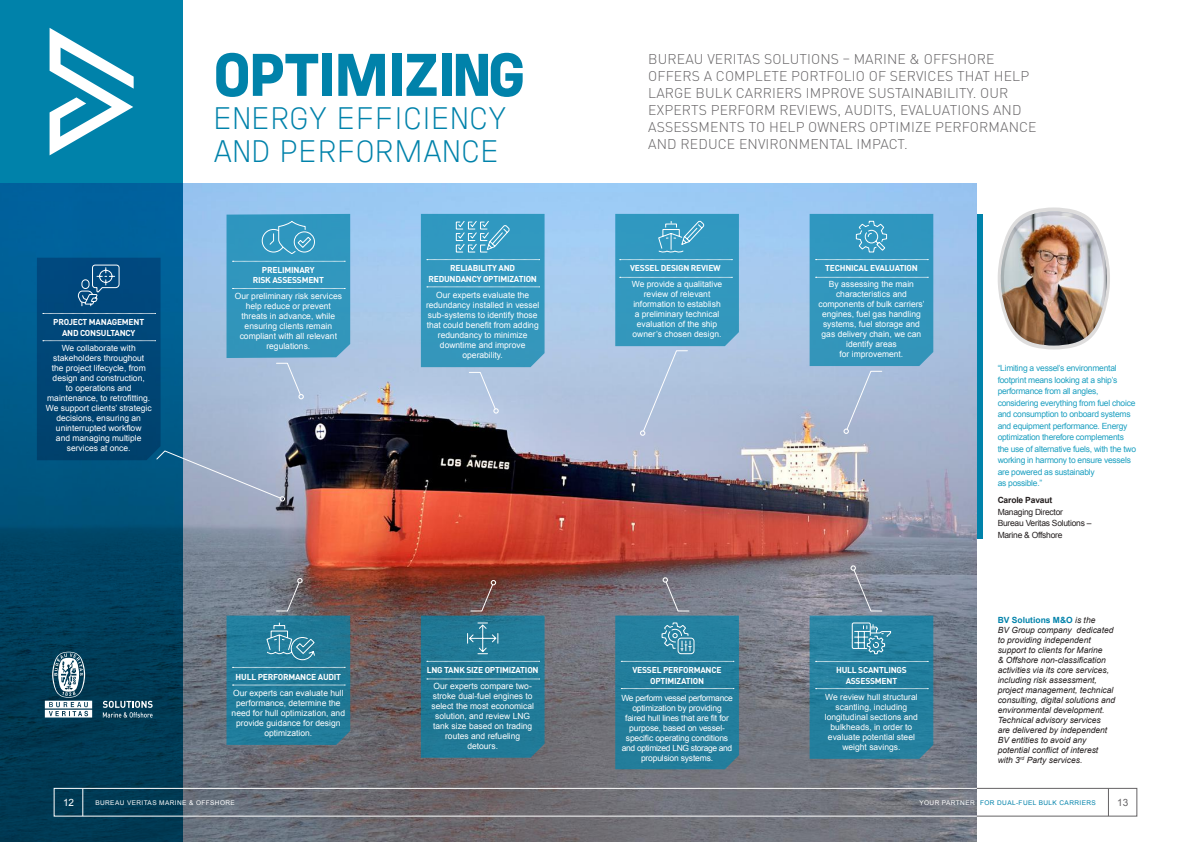
<style>
.page{position:relative;width:1191px;height:842px;background:#fff}
.page>*{position:absolute;margin:0;border:0;box-sizing:border-box;transform-origin:0 0}
.t1{font:700 expanded 60px "Bureau Veritas";letter-spacing:-.07em;color:#0082aa}
.t2{font:100 condensed 31px/33px "Bureau Veritas";letter-spacing:-.035em;color:#0082aa}
.t3{font:300 14px/17px "DIN Pro";letter-spacing:.01em;color:#656365}
.t4{font:10px "Arial";color:#fff}
.t5{font:10px "Arial";color:#656365}
.t6{font:8.5px/10px "Arial";color:#fff;text-align:center}
.t7{font:italic 8.5px/10px "Arial";color:#241f1f}
.t8{font:8.5px/11.5px "Arial";letter-spacing:-.03em;color:#1da0c1}
.t9{font:700 8.5px/11px "DIN Pro";letter-spacing:-.025em;color:#fff;text-align:center}
.t10{font:8.5px/10px "Arial";letter-spacing:-.02em;color:#fff;text-align:center}
.t11{font:8.5px/11.5px "Arial";letter-spacing:-.03em;color:#241f1f}
.t12{font:700 8.5px "Arial";letter-spacing:-.02em;color:#241f1f}
.t13{font:6.5px "Arial";letter-spacing:.06em;color:#0082aa}
.t14{font:6.5px "Arial";letter-spacing:.06em;color:#fff}
.s1{font-weight:700;font-style:normal;color:#0082aa}
.s2{color:#fff}
</style>
<div class="page">
<img style="left:183px;top:183px;width:794px;height:659px">
<svg style="left:0;top:0;width:183px;height:842px;background:#005376"></svg>
<div style="left:54px;top:788px;width:923px;height:28px;border:1px solid #fff"></div>
<svg style="left:83px;top:788px;width:1px;height:28px"></svg>
<div style="left:976px;top:788px;width:161px;height:28px;border:1px solid #656365"></div>
<svg style="left:1108px;top:788px;width:1px;height:28px"></svg>
<svg style="left:103px;top:701px;width:50px;height:16px"></svg>
<svg style="left:45px;top:652px;width:47px;height:65px"></svg>
<svg style="left:50px;top:28px;width:84px;height:127px"></svg>
<svg style="left:809px;top:214px;width:124px;height:220px;background:#5aa2c5"></svg>
<svg style="left:37px;top:214px;width:313px;height:287px;background:#3d7aa1"></svg>
<svg style="left:615px;top:214px;width:124px;height:222px;background:#68aacb"></svg>
<svg style="left:421px;top:214px;width:123px;height:200px;background:#54a4c7"></svg>
<div style="left:977px;top:214px;width:5px;height:324px;background:#0082aa"></div>
<img style="left:998px;top:207px;width:112px;height:143px">
<svg style="left:226px;top:578px;width:124px;height:167px;background:#377991"></svg>
<svg style="left:421px;top:580px;width:123px;height:178px;background:#337187"></svg>
<svg style="left:615px;top:577px;width:124px;height:192px;background:#387f99"></svg>
<svg style="left:809px;top:565px;width:124px;height:194px;background:#42859e"></svg>
<p class="t9" style="left:53px;top:317px;width:92px;line-height:10.3px">PROJECT MANAGEMENT<br>AND CONSULTANCY</p>
<p class="t6" style="left:46px;top:343px;width:107px">We collaborate with stakeholders throughout<br>the project lifecycle, from design and construction,<br>to operations and maintenance, to retrofitting.<br>We support clients’ strategic decisions, ensuring an uninterrupted workflow<br>and managing multiple services at once.</p>
<h1 class="t1" style="left:213px;top:38px;width:315px">OPTIMIZING</h1>
<h2 class="t2" style="left:213px;top:101px;width:296px">ENERGY EFFICIENCY<br>AND PERFORMANCE</h2>
<p class="t9" style="left:253px;top:264px;width:73px;line-height:10.3px">PRELIMINARY<br>RISK ASSESSMENT</p>
<p class="t6" style="left:235px;top:291px;width:109px">Our preliminary risk services help reduce or prevent threats in advance, while ensuring clients remain compliant with all relevant regulations.</p>
<p class="t9" style="left:428px;top:262px;width:110px">RELIABILITY AND<br>REDUNDANCY OPTIMIZATION</p>
<p class="t6" style="left:426px;top:290px;width:115px">Our experts evaluate the redundancy installed in vessel sub-systems to identify those that could benefit from adding redundancy to minimize downtime and improve operability.</p>
<p class="t9" style="left:236px;top:671px;width:107px">HULL PERFORMANCE AUDIT</p>
<p class="t6" style="left:232px;top:688px;width:115px">Our experts can evaluate hull performance, determine the need for hull optimization, and provide guidance for design optimization.</p>
<p class="t9" style="left:427px;top:664px;width:113px">LNG TANK SIZE OPTIMIZATION</p>
<p class="t6" style="left:431px;top:681px;width:104px">Our experts compare two&shy;stroke dual-fuel engines to select the most economical solution, and review LNG tank size based on trading routes and refueling detours.</p>
<p class="t3" style="left:648px;top:50px;width:390px">BUREAU VERITAS SOLUTIONS – MARINE &amp; OFFSHORE OFFERS A COMPLETE PORTFOLIO OF SERVICES THAT HELP LARGE BULK CARRIERS IMPROVE SUSTAINABILITY. OUR EXPERTS PERFORM REVIEWS, AUDITS, EVALUATIONS AND ASSESSMENTS TO HELP OWNERS OPTIMIZE PERFORMANCE AND REDUCE ENVIRONMENTAL IMPACT.</p>
<p class="t9" style="left:630px;top:262px;width:92px">VESSEL DESIGN REVIEW</p>
<p class="t6" style="left:632px;top:279px;width:92px">We provide a qualitative review of relevant information to establish a preliminary technical evaluation of the ship owner’s chosen design.</p>
<p class="t9" style="left:632px;top:664px;width:91px">VESSEL PERFORMANCE<br>OPTIMIZATION</p>
<p class="t10" style="left:621px;top:693px;width:113px">We perform vessel performance optimization by providing faired hull lines that are fit for purpose, based on vessel&shy;specific operating conditions and optimized LNG storage and propulsion systems.</p>
<p class="t9" style="left:825px;top:262px;width:94px">TECHNICAL EVALUATION</p>
<p class="t6" style="left:818px;top:279px;width:108px">By assessing the main characteristics and components of bulk carriers’ engines, fuel gas handling systems, fuel storage and gas delivery chain, we can identify areas<br>for improvement.</p>
<p class="t9" style="left:836px;top:664px;width:72px">HULL SCANTLINGS<br>ASSESSMENT</p>
<p class="t6" style="left:825px;top:692px;width:95px">We review hull structural scantling, including longitudinal sections and bulkheads, in order to evaluate potential steel weight savings.</p>
<p class="t8" style="left:997px;top:363px;width:140px">“Limiting a vessel’s environmental footprint means looking at a ship’s performance from all angles, considering everything from fuel choice and consumption to onboard systems and equipment performance. Energy optimization therefore complements the use of alternative fuels, with the two working in harmony to ensure vessels are powered as sustainably<br>as possible.”</p>
<p class="t12" style="left:997px;top:495px;width:56px">Carole Pavaut</p>
<p class="t11" style="left:997px;top:506px;width:95px">Managing Director<br>Bureau Veritas Solutions –<br>Marine &amp; Offshore</p>
<p class="t7" style="left:997px;top:615px;width:119px"><span class="s1">BV Solutions M&amp;O</span> is the<br>BV Group company dedicated to providing independent support to clients for Marine<br>&amp; Offshore non-classification activities via its core services, including risk assessment, project management, technical consulting, digital solutions and environmental development.<br>Technical advisory services<br>are delivered by independent<br>BV entities to avoid any potential conflict of interest with 3<sup>rd</sup> Party services.</p>
<p class="t4" style="left:63px;top:796px;width:13px">12</p>
<p class="t14" style="left:95px;top:798px;width:141px">BUREAU VERITAS MARINE &amp; OFFSHORE</p>
<p class="t5" style="left:1117px;top:796px;width:13px">13</p>
<p class="t13" style="left:919px;top:798px;width:178px"><span class="s2">YOUR PARTNER</span> FOR DUAL-FUEL BULK CARRIERS</p>
</div>
